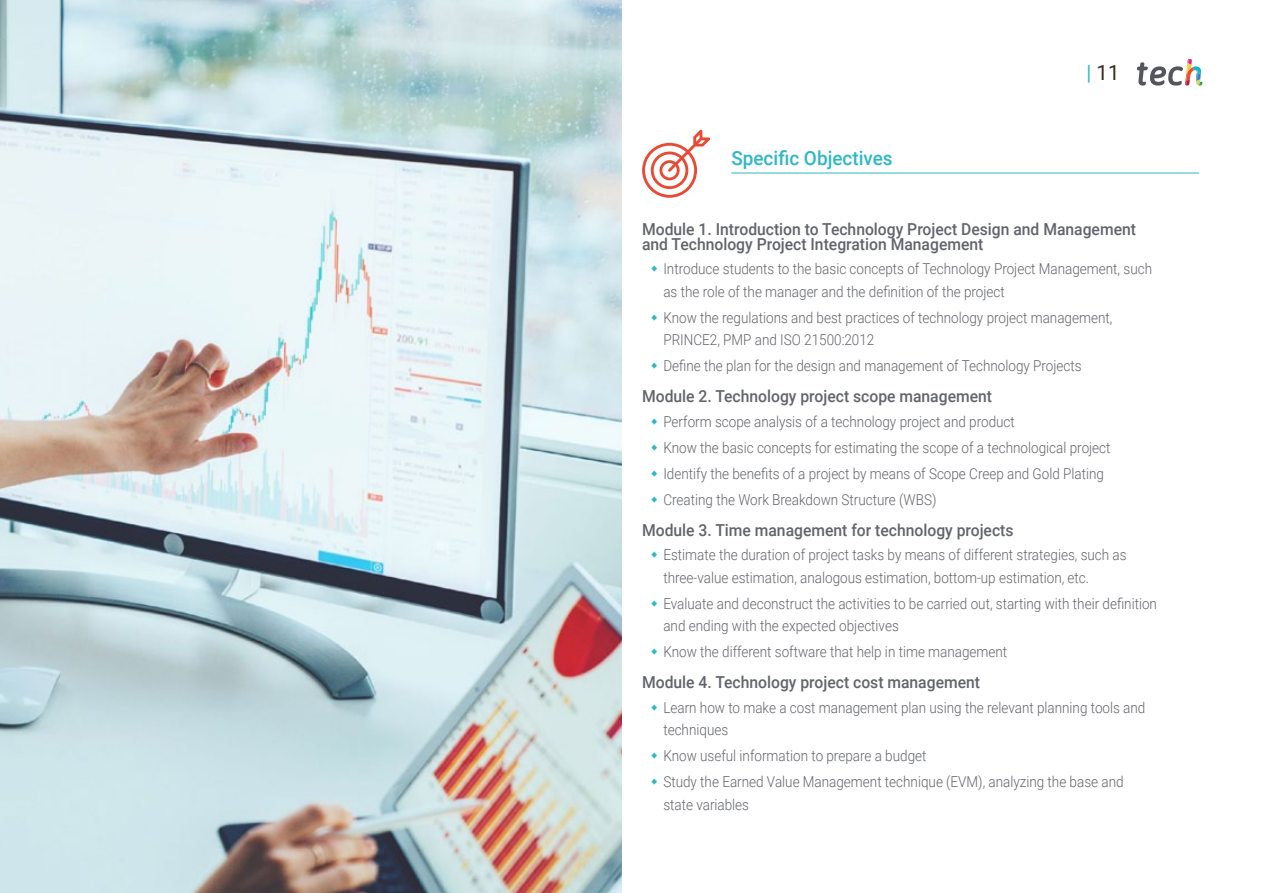
<style>
.page{position:relative;width:1263px;height:893px;background:#fff}
.page>*{position:absolute;margin:0;border:0;box-sizing:border-box;transform-origin:0 0}
.t1{font:500 19.5px "Roboto";color:#2db8c5}
.t2{font:500 16.5px/15px "Roboto";color:#61646a;scale:.95 1}
.t3{font:300 15px/22.5px "Roboto";color:#61646a;scale:.9 1}
</style>
<div class="page">
<svg style="left:1137px;top:59px;width:65px;height:27px"></svg>
<hr style="left:731px;top:173px;width:468px;height:1px;background:#2db8c5">
<svg style="left:642px;top:130px;width:68px;height:68px"></svg>
<img style="left:0;top:0;width:622px;height:893px">
<h1 class="t1" style="left:731px;top:144px;width:163px">Specific Objectives</h1>
<p class="t2" style="left:642px;top:221px;width:521px">Module 1. Introduction to Technology Project Design and Management and Technology Project Integration Management</p>
<p class="t3" style="left:663px;top:257px;width:544px">Introduce students to the basic concepts of Technology Project Management, such as the role of the manager and the definition of the project</p>
<p class="t3" style="left:663px;top:305px;width:500px">Know the regulations and best practices of technology project management,<br>PRINCE2, PMP and ISO 21500:2012</p>
<p class="t3" style="left:663px;top:354px;width:466px">Define the plan for the design and management of Technology Projects</p>
<p class="t2" style="left:642px;top:388px;width:370px">Module 2. Technology project scope management</p>
<p class="t3" style="left:663px;top:408px;width:498px;line-height:26px">Perform scope analysis of a technology project and product<br>Know the basic concepts for estimating the scope of a technological project Identify the benefits of a project by means of Scope Creep and Gold Plating Creating the Work Breakdown Structure (WBS)</p>
<p class="t2" style="left:642px;top:522px;width:392px">Module 3. Time management for technology projects</p>
<p class="t3" style="left:663px;top:543px;width:516px">Estimate the duration of project tasks by means of different strategies, such as three-value estimation, analogous estimation, bottom-up estimation, etc.</p>
<p class="t3" style="left:663px;top:592px;width:550px">Evaluate and deconstruct the activities to be carried out, starting with their definition and ending with the expected objectives</p>
<p class="t3" style="left:663px;top:640px;width:384px">Know the different software that help in time management</p>
<p class="t2" style="left:642px;top:674px;width:357px">Module 4. Technology project cost management</p>
<p class="t3" style="left:663px;top:696px;width:537px">Learn how to make a cost management plan using the relevant planning tools and techniques</p>
<p class="t3" style="left:663px;top:742px;width:513px;line-height:26px">Know useful information to prepare a budget<br>Study the Earned Value Management technique (EVM), analyzing the base and</p>
<p class="t3" style="left:663px;top:793px;width:97px">state variables</p>
</div>
